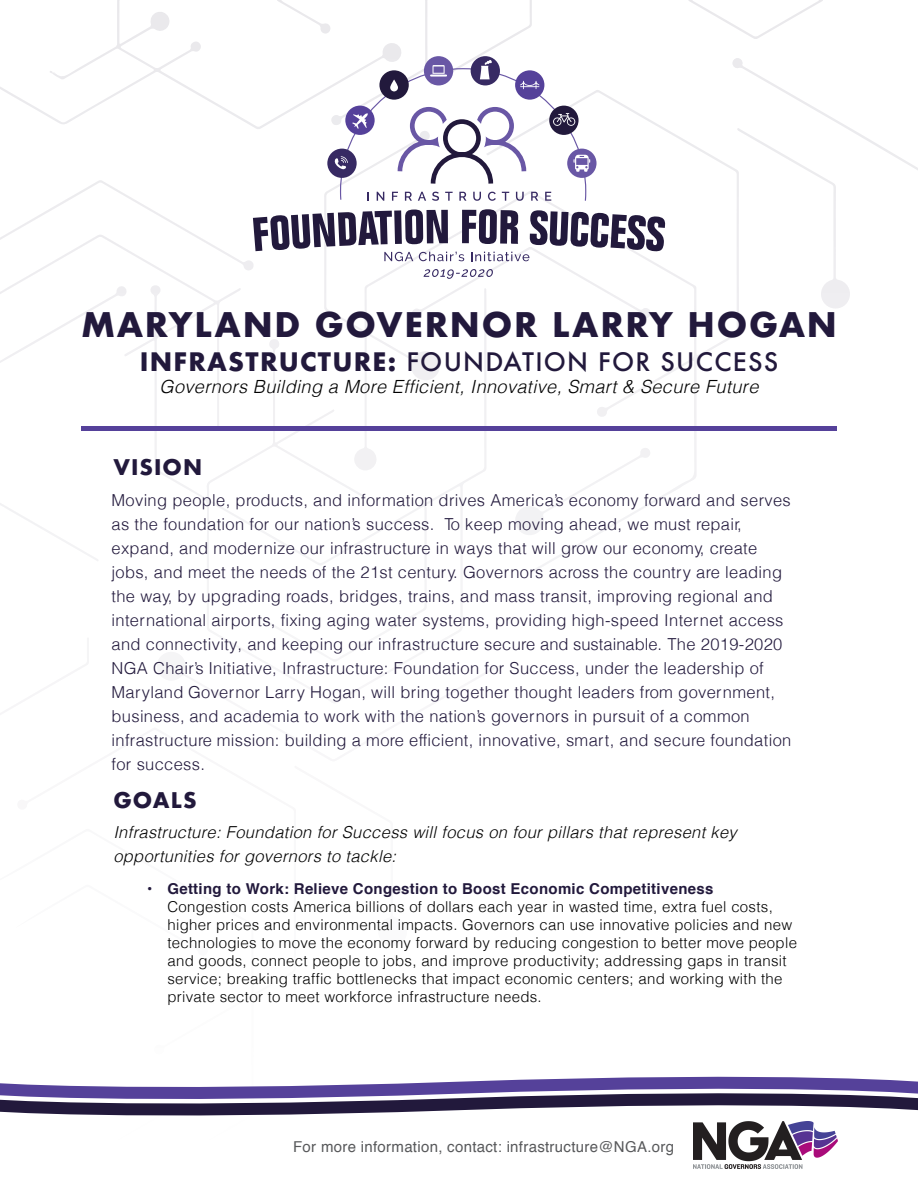
<style>
.page{position:relative;width:918px;height:1188px;background:#fff}
.page>*{position:absolute;margin:0;border:0;box-sizing:border-box;transform-origin:0 0}
.t1{font:700 33px "Futura";letter-spacing:.05em;color:#22193c}
.t2{font:500 24.75px "Futura";letter-spacing:.05em;color:#22193c}
.t3{font:700 21px "Futura";letter-spacing:.05em;color:#22193c}
.t4{font:italic 300 18.15px "Helvetica";letter-spacing:.02em;color:#000}
.t5{font:300 16.5px/24px "Helvetica";letter-spacing:.02em;color:#22193c}
.t6{font:italic 300 16.5px/24px "Helvetica";letter-spacing:.02em;color:#000}
.t7{font:300 15px/18px "Helvetica";letter-spacing:.02em;color:#000}
.t8{font:700 15px "Helvetica";letter-spacing:.02em;color:#22193c}
.t9{font:15px "Helvetica";letter-spacing:.02em;color:#58595b}
.s1{font-weight:700}
</style>
<div class="page">
<svg style="left:155px;top:365px;width:307px;height:260px"></svg>
<svg style="left:688px;top:0;width:135px;height:39px"></svg>
<svg style="left:0;top:503px;width:98px;height:58px"></svg>
<svg style="left:324px;top:129px;width:415px;height:443px"></svg>
<svg style="left:514px;top:447px;width:137px;height:88px"></svg>
<svg style="left:732px;top:58px;width:186px;height:252px"></svg>
<svg style="left:0;top:1076px;width:918px;height:93px"></svg>
<img style="left:694px;top:1121px;width:143px;height:47px">
<div style="left:81px;top:426px;width:756px;height:5px;background:#55419a"></div>
<svg style="left:0;top:0;width:666px;height:365px"></svg>
<h1 class="t1" style="left:81px;top:300px;width:757px">MARYLAND GOVERNOR LARRY HOGAN</h1>
<h2 class="t2" style="left:140px;top:345px;width:640px"><span class="s1">INFRASTRUCTURE:</span> FOUNDATION FOR SUCCESS</h2>
<p class="t4" style="left:160px;top:371px;width:600px">Governors Building a More Efficient, Innovative, Smart &amp; Secure Future</p>
<p class="t3" style="left:113px;top:453px;width:90px">VISION</p>
<p class="t5" style="left:112px;top:489px;width:681px">Moving people, products, and information drives America’s economy forward and serves as the foundation for our nation’s success. To keep moving ahead, we must repair, expand, and modernize our infrastructure in ways that will grow our economy, create jobs, and meet the needs of the 21st century. Governors across the country are leading the way, by upgrading roads, bridges, trains, and mass transit, improving regional and international airports, fixing aging water systems, providing high-speed Internet access and connectivity, and keeping our infrastructure secure and sustainable. The 2019-2020<br>NGA Chair’s Initiative, Infrastructure: Foundation for Success, under the leadership of Maryland Governor Larry Hogan, will bring together thought leaders from government, business, and academia to work with the nation’s governors in pursuit of a common infrastructure mission: building a more efficient, innovative, smart, and secure foundation for success.</p>
<p class="t3" style="left:113px;top:785px;width:85px">GOALS</p>
<p class="t6" style="left:113px;top:820px;width:625px">Infrastructure: Foundation for Success will focus on four pillars that represent key opportunities for governors to tackle:</p>
<p class="t8" style="left:147px;top:877px;width:568px">• Getting to Work: Relieve Congestion to Boost Economic Competitiveness</p>
<p class="t7" style="left:167px;top:897px;width:631px">Congestion costs America billions of dollars each year in wasted time, extra fuel costs, higher prices and environmental impacts. Governors can use innovative policies and new technologies to move the economy forward by reducing congestion to better move people and goods, connect people to jobs, and improve productivity; addressing gaps in transit service; breaking traffic bottlenecks that impact economic centers; and working with the private sector to meet workforce infrastructure needs.</p>
<p class="t9" style="left:293px;top:1135px;width:382px">For more information, contact: infrastructure@NGA.org</p>
</div>
